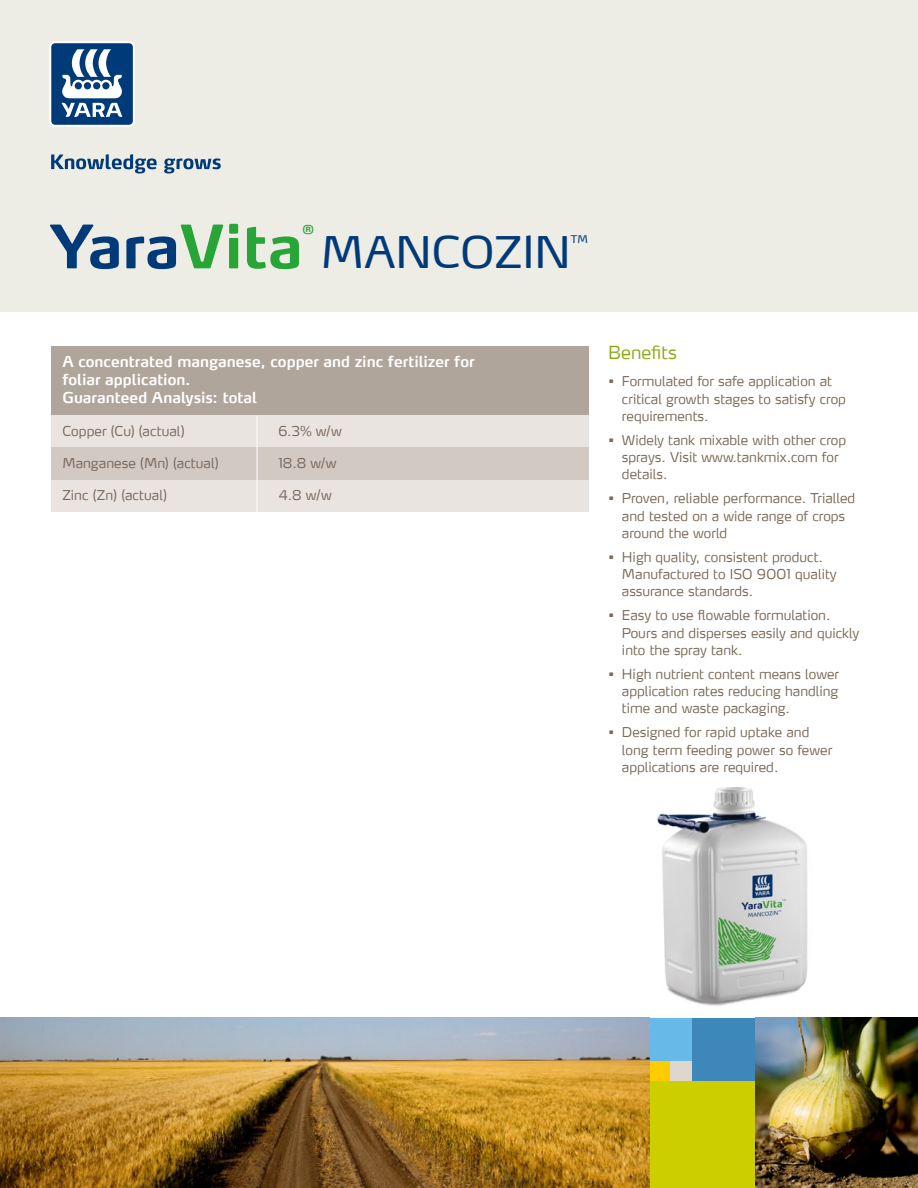
<style>
.page{position:relative;width:918px;height:1188px;background:#fff}
.page>*{position:absolute;margin:0;border:0;box-sizing:border-box;transform-origin:0 0}
.t1{font:700 59.25px "Yara Max LF";color:#003a78}
.t2{font:43.5px "Yara Max LF";color:#003a78}
.t3{font:300 18px "Yara Max LF";color:#8ba915}
.t4{font:600 15px/18px "Yara Max LF";color:#fff}
.t5{font:300 13.5px/17.2px "Yara Max LF";color:#796956}
.t6{font:300 13.5px "Yara Max LF";letter-spacing:.005em;color:#796659}
.t7{font:700 12.3px "Yara Max LF";color:#27a536}
.t8{font:10.5px "Yara Max LF";color:#003a78}
.s1{color:#27a536}
.s2{font-weight:400}
</style>
<div class="page">
<div style="left:0;top:0;width:918px;height:311px;background:#edece5"></div>
<svg style="left:51px;top:154px;width:170px;height:19px"></svg>
<svg style="left:49px;top:41px;width:86px;height:86px;background:#5b80a8"></svg>
<div style="left:649px;top:1060px;width:21px;height:22px;background:#fc0"></div>
<div style="left:670px;top:1060px;width:22px;height:22px;background:#dfd7cd"></div>
<div style="left:649px;top:1018px;width:43px;height:42px;background:#67b9e8"></div>
<div style="left:692px;top:1018px;width:64px;height:64px;background:#3e87bb"></div>
<div style="left:649px;top:1082px;width:107px;height:106px;background:#cdce00"></div>
<img style="left:0;top:1018px;width:649px;height:170px">
<img style="left:756px;top:1018px;width:162px;height:170px">
<img style="left:657px;top:787px;width:151px;height:219px">
<div style="left:51px;top:346px;width:537px;height:70px;background:#b0a59b"></div>
<div style="left:51px;top:415px;width:537px;height:33px;background:#e9e4e0"></div>
<div style="left:51px;top:480px;width:537px;height:32px;background:#e9e4e0"></div>
<div style="left:51px;top:447px;width:537px;height:33px;background:#d1c9c2"></div>
<hr style="left:257px;top:416px;width:1px;height:97px;background:#fff">
<p class="t1" style="left:50px;top:209px;width:254px">Yara<span class="s1">Vita</span></p>
<p class="t7" style="left:303px;top:222px;width:13px">®</p>
<p class="t2" style="left:321px;top:225px;width:252px">MANCOZIN</p>
<p class="t8" style="left:571px;top:232px;width:18px">TM</p>
<p class="t4" style="left:62px;top:353px;width:414px">A concentrated manganese, copper and zinc fertilizer for foliar application.<br>Guaranteed Analysis: total</p>
<p class="t6" style="left:62px;top:422px;width:124px">Copper (Cu) (actual)</p>
<p class="t6" style="left:278px;top:422px;width:65px">6.3% w/w</p>
<p class="t6" style="left:62px;top:454px;width:158px">Manganese (Mn) (actual)</p>
<p class="t6" style="left:278px;top:454px;width:60px">18.8 w/w</p>
<p class="t6" style="left:62px;top:487px;width:106px">Zinc (Zn) (actual)</p>
<p class="t6" style="left:278px;top:487px;width:55px">4.8 w/w</p>
<p class="t3" style="left:608px;top:342px;width:70px">Benefits</p>
<p class="t5" style="left:622px;top:373px;width:225px;text-indent:-14px"><span class="s2">•</span> Formulated for safe application at critical growth stages to satisfy crop requirements.</p>
<p class="t5" style="left:622px;top:431px;width:226px;text-indent:-14px"><span class="s2">•</span> Widely tank mixable with other crop sprays. Visit www.tankmix.com for details.</p>
<p class="t5" style="left:622px;top:490px;width:235px;text-indent:-14px"><span class="s2">•</span> Proven, reliable performance. Trialled and tested on a wide range of crops around the world</p>
<p class="t5" style="left:622px;top:548px;width:216px;text-indent:-14px"><span class="s2">•</span> High quality, consistent product.<br>Manufactured to ISO 9001 quality assurance standards.</p>
<p class="t5" style="left:622px;top:607px;width:239px;text-indent:-14px"><span class="s2">•</span> Easy to use flowable formulation.<br>Pours and disperses easily and quickly into the spray tank.</p>
<p class="t5" style="left:622px;top:665px;width:219px;text-align:justify;text-indent:-14px"><span class="s2">•</span> High nutrient content means lower application rates reducing handling time and waste packaging.</p>
<p class="t5" style="left:622px;top:724px;width:212px;text-indent:-14px"><span class="s2">•</span> Designed for rapid uptake and long term feeding power so fewer applications are required.</p>
</div>
